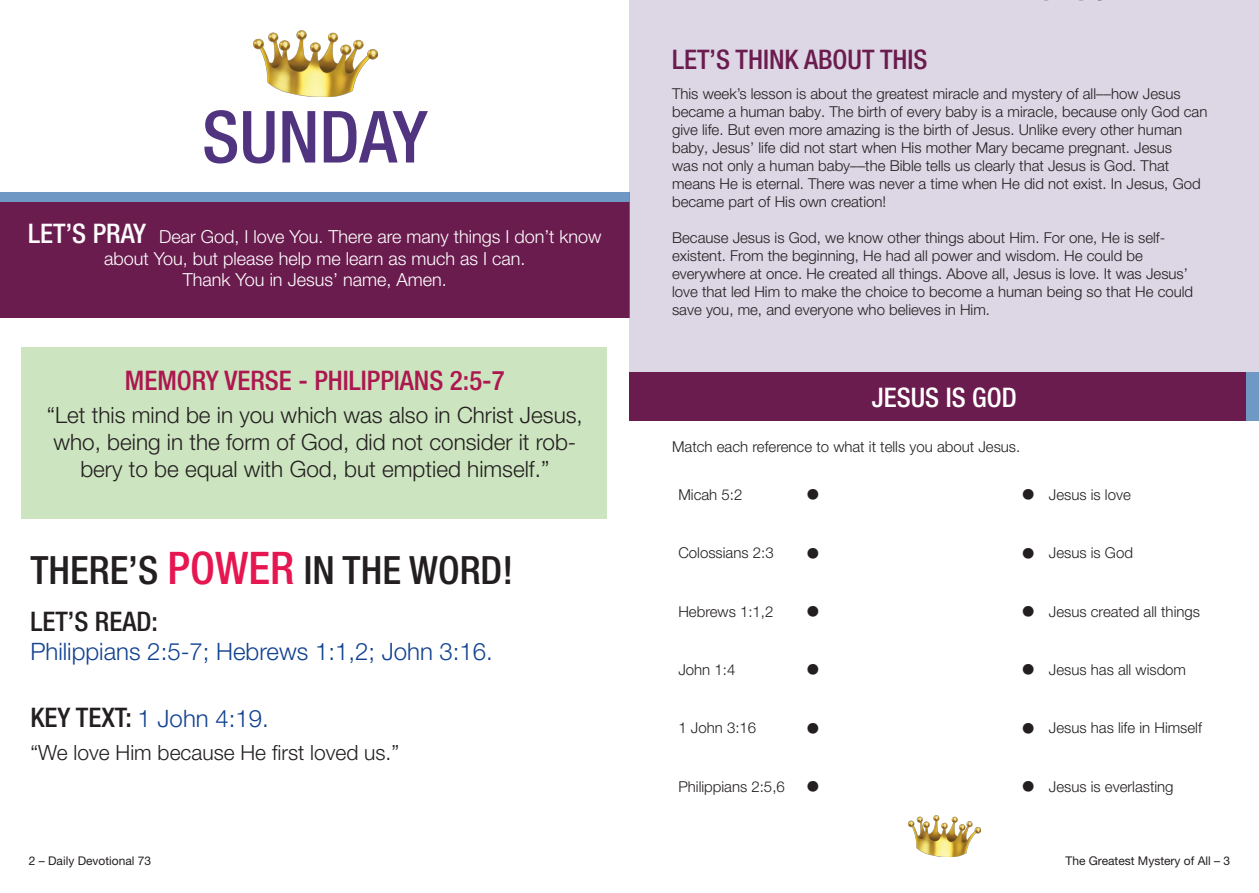
<style>
.page{position:relative;width:1259px;height:893px;background:#fff}
.page>*{position:absolute;margin:0;border:0;box-sizing:border-box;transform-origin:0 0}
.t1{font:500 condensed 72px "Helvetica Neue LT Pro";color:#50347f}
.t2{font:500 condensed 39px "Helvetica Neue LT Pro";color:#231f20}
.t3{font:300 30px "Helvetica Neue LT Pro";color:#231f20}
.t4{font:500 condensed 27px "Helvetica Neue LT Pro";color:#ad1750}
.t5{font:500 condensed 27px "Helvetica Neue LT Pro";color:#6b1c4e}
.t6{font:500 condensed 27px "Helvetica Neue LT Pro";color:#231f20}
.t7{font:500 condensed 27px "Helvetica Neue LT Pro";color:#fff}
.t8{font:300 24px "Helvetica Neue LT Pro";color:#124291}
.t9{font:300 22.5px/27px "Helvetica Neue LT Pro";color:#231f20;text-align:center}
.t10{font:300 21px "Helvetica Neue LT Pro";color:#231f20}
.t11{font:300 18px/21.6px "Helvetica Neue LT Pro";color:#fff;text-align:center}
.t12{font:300 15px/18px "Helvetica Neue LT Pro";color:#231f20}
.t13{font:12px "Helvetica Neue LT Pro";color:#231f20}
.s1{font-weight:500;font-stretch:condensed;font-size:27px;color:#fcfbfc}
.s2{font-size:45px;color:#e51650}
.s3{font-weight:500;font-stretch:condensed;font-size:27px;color:#231f20}
.s4{font-size:30px}
</style>
<div class="page">
<div style="left:21px;top:347px;width:586px;height:171px;background:#cce4bf"></div>
<img style="left:253px;top:31px;width:125px;height:65px">
<div style="left:0;top:193px;width:629px;height:124px;background:#6b1c4e"></div>
<div style="left:0;top:193px;width:629px;height:9px;background:#7098c4"></div>
<img style="left:908px;top:815px;width:72px;height:41px">
<div style="left:629px;top:0;width:630px;height:395px;background:#dcd6e5"></div>
<div style="left:629px;top:373px;width:630px;height:48px;background:#6b1c4e"></div>
<div style="left:1246px;top:373px;width:13px;height:48px;background:#7098c4"></div>
<p class="t1" style="left:202px;top:94px;width:227px">SUNDAY</p>
<p class="t11" style="left:28px;top:226px;width:575px"><span class="s1">LET’S PRAY</span> Dear God, I love You. There are many things I don’t know about You, but please help me learn as much as I can.<br>Thank You in Jesus’ name, Amen.</p>
<p class="t4" style="left:125px;top:364px;width:381px">MEMORY VERSE - PHILIPPIANS 2:5-7</p>
<p class="t9" style="left:47px;top:401px;width:537px">“Let this mind be in you which was also in Christ Jesus, who, being in the form of God, did not consider it rob&shy;bery to be equal with God, but emptied himself.”</p>
<p class="t2" style="left:30px;top:547px;width:484px">THERE’S <span class="s2">POWER</span> IN THE WORD!</p>
<p class="t6" style="left:30px;top:606px;width:129px">LET’S READ:</p>
<p class="t8" style="left:30px;top:637px;width:464px">Philippians 2:5-7; Hebrews 1:1,2; John 3:16.</p>
<p class="t8" style="left:30px;top:703px;width:240px"><span class="s3">KEY TEXT:</span> 1 John 4:19.</p>
<p class="t10" style="left:30px;top:740px;width:370px">“We love Him because He first loved us.”</p>
<p class="t13" style="left:29px;top:853px;width:124px">2 – Daily Devotional 73</p>
<p class="t5" style="left:672px;top:44px;width:257px">LET’S THINK ABOUT THIS</p>
<p class="t12" style="left:672px;top:84px;width:537px">This week’s lesson is about the greatest miracle and mystery of all––how Jesus became a human baby. The birth of every baby is a miracle, because only God can give life. But even more amazing is the birth of Jesus. Unlike every other human baby, Jesus’ life did not start when His mother Mary became pregnant. Jesus<br>was not only a human baby––the Bible tells us clearly that Jesus is God. That means He is eternal. There was never a time when He did not exist. In Jesus, God became part of His own creation!</p>
<p class="t12" style="left:672px;top:228px;width:522px">Because Jesus is God, we know other things about Him. For one, He is self&shy;existent. From the beginning, He had all power and wisdom. He could be everywhere at once. He created all things. Above all, Jesus is love. It was Jesus’ love that led Him to make the choice to become a human being so that He could save you, me, and everyone who believes in Him.</p>
<p class="t7" style="left:871px;top:381px;width:146px">JESUS IS GOD</p>
<p class="t12" style="left:672px;top:437px;width:350px">Match each reference to what it tells you about Jesus.</p>
<p class="t12" style="left:678px;top:485px;width:65px">Micah 5:2</p>
<p class="t3" style="left:805px;top:476px;width:16px">•</p>
<p class="t12" style="left:1021px;top:485px;width:111px"><span class="s4">•</span> Jesus is love</p>
<p class="t12" style="left:678px;top:544px;width:144px">Colossians 2:3 <span class="s4">•</span></p>
<p class="t12" style="left:1021px;top:544px;width:114px"><span class="s4">•</span> Jesus is God</p>
<p class="t12" style="left:678px;top:602px;width:144px">Hebrews 1:1,2 <span class="s4">•</span></p>
<p class="t12" style="left:1021px;top:602px;width:181px"><span class="s4">•</span> Jesus created all things</p>
<p class="t12" style="left:678px;top:660px;width:58px">John 1:4</p>
<p class="t3" style="left:805px;top:651px;width:16px">•</p>
<p class="t12" style="left:1021px;top:660px;width:167px"><span class="s4">•</span> Jesus has all wisdom</p>
<p class="t12" style="left:678px;top:719px;width:79px">1 John 3:16</p>
<p class="t3" style="left:805px;top:710px;width:16px">•</p>
<p class="t12" style="left:1021px;top:719px;width:183px"><span class="s4">•</span> Jesus has life in Himself</p>
<p class="t12" style="left:678px;top:777px;width:144px">Philippians 2:5,6 <span class="s4">•</span></p>
<p class="t12" style="left:1021px;top:777px;width:154px"><span class="s4">•</span> Jesus is everlasting</p>
<p class="t13" style="left:1065px;top:853px;width:166px">The Greatest Mystery of All – 3</p>
</div>
